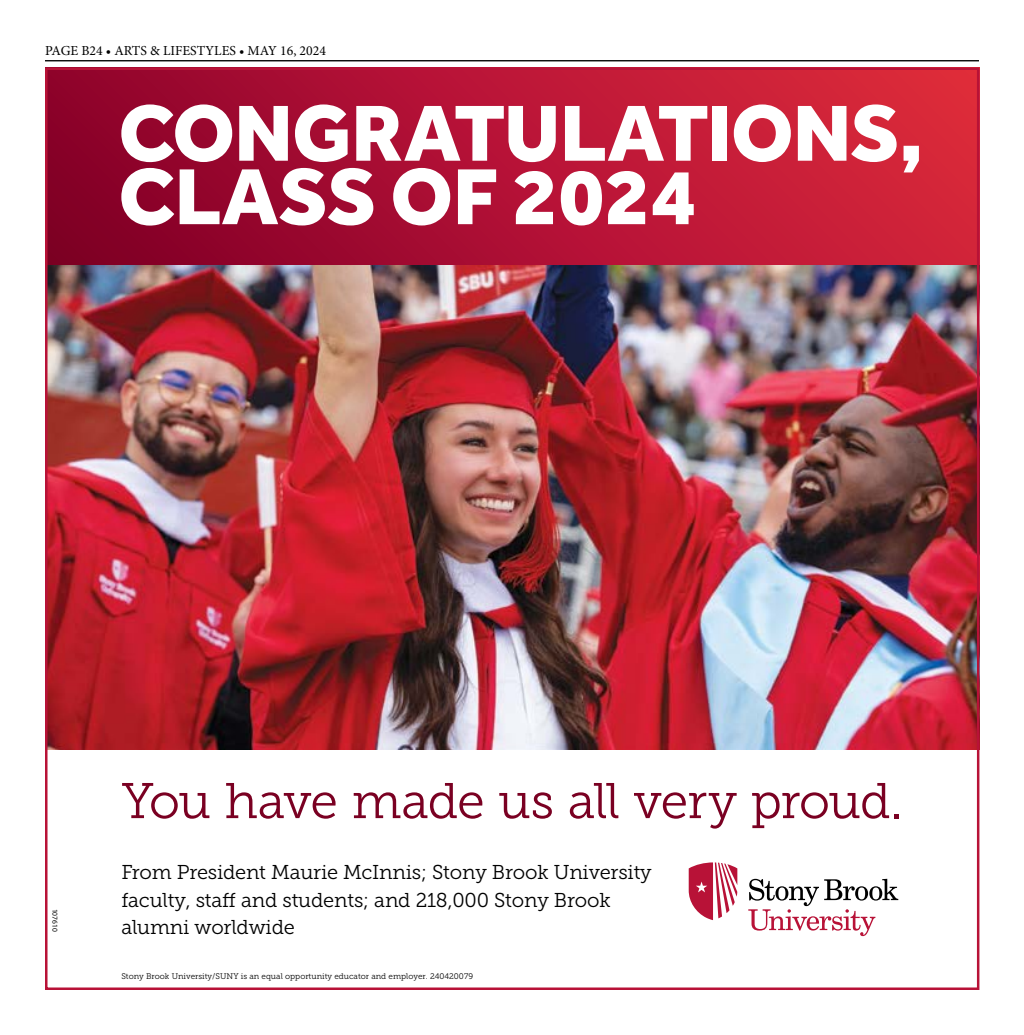
<style>
.page{position:relative;width:1024px;height:1035px;background:#fff}
.page>*{position:absolute;margin:0;border:0;box-sizing:border-box;transform-origin:0 0}
.t1{font:800 82.12px/63.5px "Effra";letter-spacing:-.005em;color:#fff}
.t2{font:50px "Museo Slab 300";letter-spacing:-.025em;color:#7a0022}
.t3{font:20px/27.5px "Museo Slab 300";letter-spacing:-.01em;color:#000}
.t4{font:13.75px "Minion Pro";color:#000}
.t5{font:8.12px "Museo Slab 300";color:#000}
.t6{font:7.5px "Myriad Pro";color:#000}
</style>
<div class="page">
<hr style="left:45px;top:60px;width:934px;height:1px;background:#000">
<img style="left:49px;top:264px;width:926px;height:486px">
<div style="left:45px;top:68px;width:934px;height:196px;background:linear-gradient(to right,#88002a,#dc283d)"></div>
<svg style="left:689px;top:862px;width:48px;height:58px"></svg>
<svg style="left:748px;top:879px;width:150px;height:57px"></svg>
<p class="t4" style="left:45px;top:41px;width:282px">PAGE B24 • ARTS &amp; LIFESTYLES • MAY 16, 2024</p>
<h1 class="t1" style="left:119px;top:100px;width:806px">CONGRATULATIONS,<br>CLASS OF 2024</h1>
<p class="t6" style="left:60px;top:909px;width:25px;rotate:90deg">107610</p>
<h2 class="t2" style="left:122px;top:774px;width:783px">You have made us all very proud.</h2>
<p class="t3" style="left:121px;top:859px;width:532px">From President Maurie McInnis; Stony Brook University faculty, staff and students; and 218,000 Stony Brook alumni worldwide</p>
<p class="t5" style="left:121px;top:972px;width:353px">Stony Brook University/SUNY is an equal opportunity educator and employer. 240420079</p>
</div>
